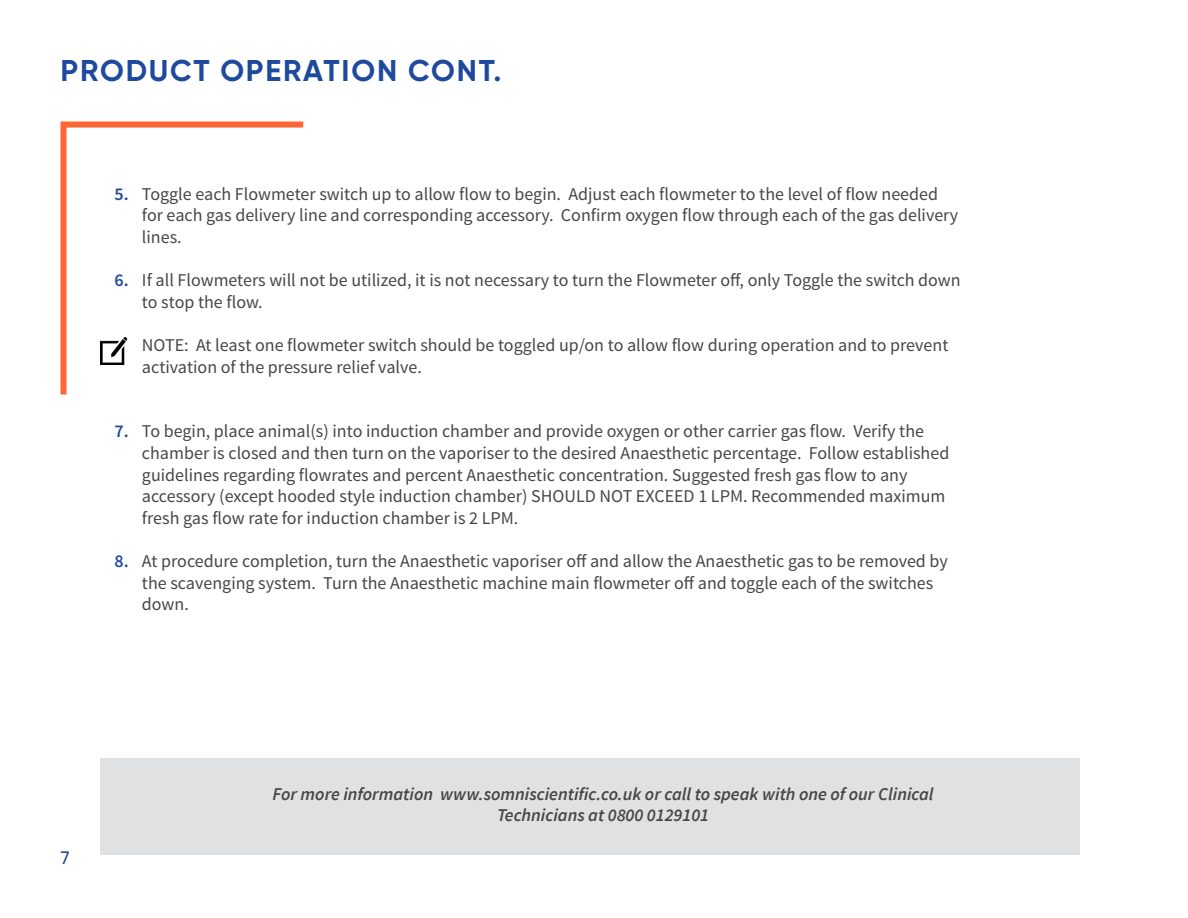
<style>
.page{position:relative;width:1188px;height:918px;background:#fff}
.page>*{position:absolute;margin:0;border:0;box-sizing:border-box;transform-origin:0 0}
.t1{font:700 30px "Gilroy";letter-spacing:.06em;color:#1e4a9e}
.t2{font:18px/21.6px "Source Sans Pro";color:#454647}
.t3{font:italic 600 18px/21.6px "Source Sans Pro";color:#454647;text-align:center}
.t4{font:600 18px "Source Sans Pro";color:#1e4a9e}
.t5{font:500 18px "Gilroy";color:#1e4a9e}
</style>
<div class="page">
<svg style="left:60px;top:121px;width:244px;height:274px"></svg>
<img style="left:101px;top:337px;width:27px;height:27px">
<div style="left:101px;top:758px;width:979px;height:96px;background:#e0e1e3"></div>
<p class="t1" style="left:61px;top:52px;width:442px">PRODUCT OPERATION CONT.</p>
<p class="t4" style="left:114px;top:182px;width:16px">5.</p>
<p class="t4" style="left:114px;top:269px;width:16px">6.</p>
<p class="t2" style="left:142px;top:183px;width:818px">Toggle each Flowmeter switch up to allow flow to begin. Adjust each flowmeter to the level of flow needed for each gas delivery line and corresponding accessory. Confirm oxygen flow through each of the gas delivery lines.</p>
<p class="t2" style="left:142px;top:270px;width:820px">If all Flowmeters will not be utilized, it is not necessary to turn the Flowmeter off, only Toggle the switch down to stop the flow.</p>
<p class="t2" style="left:142px;top:335px;width:808px">NOTE: At least one flowmeter switch should be toggled up/on to allow flow during operation and to prevent activation of the pressure relief valve.</p>
<p class="t4" style="left:114px;top:420px;width:16px">7.</p>
<p class="t4" style="left:114px;top:550px;width:16px">8.</p>
<p class="t2" style="left:142px;top:421px;width:809px">To begin, place animal(s) into induction chamber and provide oxygen or other carrier gas flow. Verify the chamber is closed and then turn on the vaporiser to the desired Anaesthetic percentage. Follow established guidelines regarding flowrates and percent Anaesthetic concentration. Suggested fresh gas flow to any accessory (except hooded style induction chamber) SHOULD NOT EXCEED 1 LPM. Recommended maximum fresh gas flow rate for induction chamber is 2 LPM.</p>
<p class="t2" style="left:142px;top:551px;width:807px">At procedure completion, turn the Anaesthetic vaporiser off and allow the Anaesthetic gas to be removed by the scavenging system. Turn the Anaesthetic machine main flowmeter off and toggle each of the switches down.</p>
<p class="t5" style="left:61px;top:847px;width:10px">7</p>
<p class="t3" style="left:273px;top:783px;width:663px">For more information www.somniscientific.co.uk or call to speak with one of our Clinical<br>Technicians at 0800 0129101</p>
</div>
